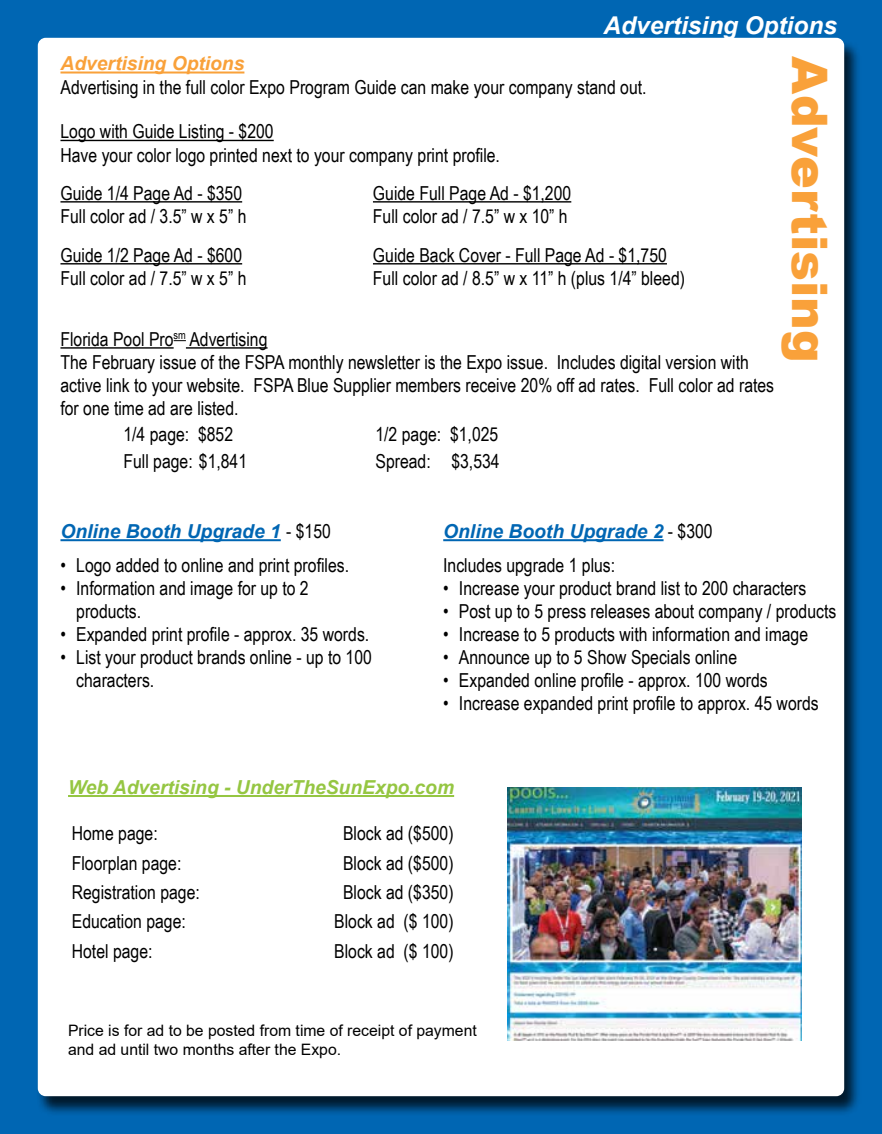
<style>
.page{position:relative;width:882px;height:1134px;background:#0066b3}
.page>*{position:absolute;margin:0;border:0;box-sizing:border-box;transform-origin:0 0}
.t1{font:900 49px "Arial";color:#f9a13a}
.t2{font:italic 700 24.5px "Arial";color:#fff}
.t3{font:19.25px/23.1px "Arial Narrow";color:#000}
.t4{font:italic 700 19.25px "Arial";color:#0066b3}
.t5{font:italic 700 19.25px "Arial";color:#95c642}
.t6{font:italic 700 19.25px "Arial";color:#f9a13a}
.t7{font:15.75px/18.9px "Arial";color:#000}
.s1{font-family:"Arial Narrow";font-weight:400;font-style:normal;color:#000}
</style>
<div class="page">
<div style="left:36px;top:39px;width:826px;height:1077px;background:#000;opacity:.75"></div>
<div style="left:38px;top:38px;width:806px;height:1058px;background:#fff;border-radius:8px"></div>
<hr style="left:68px;top:795px;width:386px;height:2px;background:#95c642">
<hr style="left:60px;top:72px;width:184px;height:2px;background:#f9a13a">
<hr style="left:60px;top:140px;width:214px;height:1px;background:#000">
<hr style="left:60px;top:201px;width:182px;height:2px;background:#000">
<hr style="left:60px;top:263px;width:182px;height:2px;background:#000">
<hr style="left:60px;top:347px;width:114px;height:2px;background:#000">
<svg style="left:174px;top:340px;width:12px;height:1px"></svg>
<hr style="left:186px;top:347px;width:82px;height:2px;background:#000">
<hr style="left:373px;top:201px;width:198px;height:2px;background:#000">
<hr style="left:373px;top:263px;width:294px;height:2px;background:#000">
<hr style="left:443px;top:539px;width:221px;height:2px;background:#0066b3">
<hr style="left:60px;top:539px;width:221px;height:2px;background:#0066b3">
<img style="left:508px;top:788px;width:293px;height:252px">
<p class="t2" style="left:604px;top:9px;width:235px">Advertising Options</p>
<p class="t6" style="left:60px;top:51px;width:185px">Advertising Options</p>
<p class="t3" style="left:60px;top:75px;width:588px">Advertising in the full color Expo Program Guide can make your company stand out.</p>
<p class="t3" style="left:60px;top:119px;width:441px">Logo with Guide Listing - $200<br>Have your color logo printed next to your company print profile.</p>
<p class="t3" style="left:60px;top:181px;width:187px">Guide 1/4 Page Ad - $350<br>Full color ad / 3.5” w x 5” h</p>
<p class="t3" style="left:60px;top:243px;width:187px">Guide 1/2 Page Ad - $600<br>Full color ad / 7.5” w x 5” h</p>
<p class="t3" style="left:373px;top:181px;width:200px">Guide Full Page Ad - $1,200<br>Full color ad / 7.5” w x 10” h</p>
<p class="t3" style="left:373px;top:243px;width:314px">Guide Back Cover - Full Page Ad - $1,750<br>Full color ad / 8.5” w x 11” h (plus 1/4” bleed)</p>
<p class="t3" style="left:60px;top:327px;width:715px">Florida Pool Pro<sup>sm</sup> Advertising<br>The February issue of the FSPA monthly newsletter is the Expo issue. Includes digital version with active link to your website. FSPA Blue Supplier members receive 20% off ad rates. Full color ad rates for one time ad are listed.</p>
<p class="t3" style="left:123px;top:422px;width:111px">1/4 page: $852</p>
<p class="t3" style="left:375px;top:422px;width:124px">1/2 page: $1,025</p>
<p class="t3" style="left:123px;top:449px;width:125px">Full page: $1,841</p>
<p class="t3" style="left:375px;top:449px;width:126px">Spread: $3,534</p>
<h1 class="t1" style="left:845px;top:56px;width:308px;rotate:90deg">Advertising</h1>
<p class="t4" style="left:60px;top:519px;width:272px">Online Booth Upgrade 1 <span class="s1">- $150</span></p>
<p class="t3" style="left:60px;top:553px;width:290px">• Logo added to online and print profiles.</p>
<p class="t3" style="left:76px;top:576px;width:234px;text-indent:-16px">• Information and image for up to 2 products.</p>
<p class="t3" style="left:60px;top:622px;width:310px">• Expanded print profile - approx. 35 words.</p>
<p class="t3" style="left:76px;top:645px;width:297px;text-indent:-16px">• List your product brands online - up to 100 characters.</p>
<p class="t4" style="left:443px;top:519px;width:271px">Online Booth Upgrade 2 <span class="s1">- $300</span></p>
<p class="t3" style="left:443px;top:553px;width:173px">Includes upgrade 1 plus:</p>
<p class="t3" style="left:443px;top:576px;width:365px">• Increase your product brand list to 200 characters</p>
<p class="t3" style="left:443px;top:599px;width:395px">• Post up to 5 press releases about company / products</p>
<p class="t3" style="left:443px;top:622px;width:366px">• Increase to 5 products with information and image</p>
<p class="t3" style="left:443px;top:645px;width:295px">• Announce up to 5 Show Specials online</p>
<p class="t3" style="left:443px;top:668px;width:326px">• Expanded online profile - approx. 100 words</p>
<p class="t3" style="left:443px;top:691px;width:377px">• Increase expanded print profile to approx. 45 words</p>
<p class="t5" style="left:68px;top:774px;width:388px">Web Advertising - UnderTheSunExpo.com</p>
<p class="t3" style="left:72px;top:821px;width:87px">Home page:</p>
<p class="t3" style="left:343px;top:821px;width:112px">Block ad ($500)</p>
<p class="t3" style="left:72px;top:850px;width:111px">Floorplan page:</p>
<p class="t3" style="left:343px;top:850px;width:112px">Block ad ($500)</p>
<p class="t3" style="left:72px;top:880px;width:130px">Registration page:</p>
<p class="t3" style="left:343px;top:880px;width:112px">Block ad ($350)</p>
<p class="t3" style="left:72px;top:909px;width:116px">Education page:</p>
<p class="t3" style="left:334px;top:909px;width:121px">Block ad ($ 100)</p>
<p class="t3" style="left:72px;top:939px;width:82px">Hotel page:</p>
<p class="t3" style="left:334px;top:939px;width:121px">Block ad ($ 100)</p>
<p class="t7" style="left:68px;top:1021px;width:410px">Price is for ad to be posted from time of receipt of payment and ad until two months after the Expo.</p>
</div>
